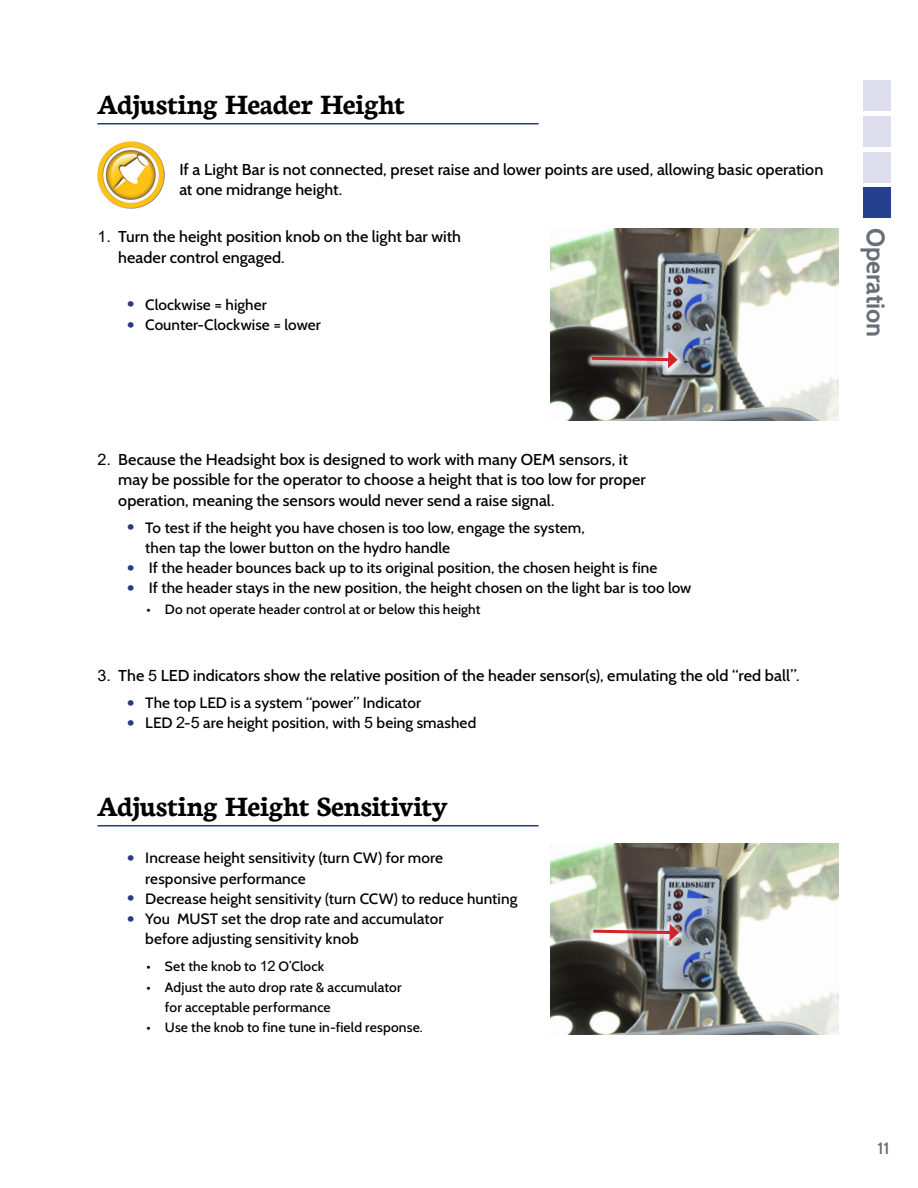
<style>
.page{position:relative;width:918px;height:1188px;background:#fff}
.page>*{position:absolute;margin:0;border:0;box-sizing:border-box;transform-origin:0 0}
.t1{font:700 30px "Neuton";color:#000}
.t2{font:700 25.5px "Cabin";letter-spacing:-.005em;color:#666e78}
.t3{font:500 16.5px "Cabin";color:#666e78}
.t4{font:500 15.75px/20.2px "Cabin";letter-spacing:.005em;color:#000}
.t5{font:500 15px/20.2px "Cabin";letter-spacing:.005em;color:#000}
.t6{font:500 13.5px/20.2px "Cabin";letter-spacing:.01em;color:#000}
.s1{font-family:"Arial";font-weight:400}
.s2{font-size:25.5px;color:#29387f}
.s3{font-family:"Arial";font-weight:400;font-size:15.75px}
.s4{font-family:"Arial";font-weight:400;font-size:14.25px}
</style>
<div class="page">
<hr style="left:98px;top:123px;width:440px;height:1px;background:#29387f">
<hr style="left:98px;top:825px;width:440px;height:1px;background:#29387f">
<img style="left:98px;top:141px;width:67px;height:67px">
<img style="left:551px;top:229px;width:287px;height:192px">
<svg style="left:582px;top:311px;width:105px;height:98px;background:#6c6764"></svg>
<img style="left:551px;top:843px;width:287px;height:192px">
<img style="left:584px;top:884px;width:104px;height:97px">
<div style="left:863px;top:152px;width:27px;height:31px;background:#dedeef"></div>
<div style="left:863px;top:116px;width:27px;height:31px;background:#dedeef"></div>
<div style="left:863px;top:80px;width:27px;height:31px;background:#dedeef"></div>
<div style="left:863px;top:187px;width:27px;height:31px;background:#25408f"></div>
<h1 class="t1" style="left:98px;top:85px;width:309px">Adjusting Header Height</h1>
<p class="t4" style="left:179px;top:159px;width:646px">If a Light Bar is not connected, preset raise and lower points are used, allowing basic operation at one midrange height.</p>
<p class="t4" style="left:118px;top:227px;width:344px;text-indent:-21px"><span class="s1">1.</span> Turn the height position knob on the light bar with header control engaged.</p>
<p class="t5" style="left:127px;top:294px;width:142px"><span class="s2">•</span> Clockwise = higher</p>
<p class="t5" style="left:127px;top:315px;width:196px"><span class="s2">•</span> Counter-Clockwise = lower</p>
<h2 class="t2" style="left:891px;top:228px;width:111px;rotate:90deg">Operation</h2>
<p class="t4" style="left:118px;top:449px;width:529px;text-indent:-21px"><span class="s1">2.</span> Because the Headsight box is designed to work with many OEM sensors, it may be possible for the operator to choose a height that is too low for proper operation, meaning the sensors would never send a raise signal.</p>
<p class="t5" style="left:145px;top:517px;width:441px;text-indent:-18px"><span class="s2">•</span> To test if the height you have chosen is too low, engage the system, then tap the lower button on the hydro handle</p>
<p class="t5" style="left:127px;top:558px;width:532px"><span class="s2">•</span> If the header bounces back up to its original position, the chosen height is fine</p>
<p class="t5" style="left:127px;top:578px;width:566px"><span class="s2">•</span> If the header stays in the new position, the height chosen on the light bar is too low</p>
<p class="t6" style="left:147px;top:599px;width:335px">• Do not operate header control at or below this height</p>
<p class="t4" style="left:98px;top:665px;width:703px"><span class="s1">3.</span> The <span class="s1">5</span> LED indicators show the relative position of the header sensor(s), emulating the old “red ball”.</p>
<p class="t5" style="left:127px;top:693px;width:296px"><span class="s2">•</span> The top LED is a system “power” Indicator</p>
<p class="t5" style="left:127px;top:713px;width:351px"><span class="s2">•</span> LED <span class="s3">2</span>-<span class="s3">5</span> are height position, with <span class="s3">5</span> being smashed</p>
<h1 class="t1" style="left:98px;top:787px;width:352px">Adjusting Height Sensitivity</h1>
<p class="t5" style="left:145px;top:848px;width:299px;text-indent:-18px"><span class="s2">•</span> Increase height sensitivity (turn CW) for more responsive performance</p>
<p class="t5" style="left:127px;top:888px;width:392px"><span class="s2">•</span> Decrease height sensitivity (turn CCW) to reduce hunting</p>
<p class="t5" style="left:145px;top:909px;width:300px;text-indent:-18px"><span class="s2">•</span> You MUST set the drop rate and accumulator before adjusting sensitivity knob</p>
<p class="t6" style="left:147px;top:956px;width:179px">• Set the knob to <span class="s4">12</span> O’Clock</p>
<p class="t6" style="left:165px;top:977px;width:238px;text-indent:-18px">• Adjust the auto drop rate &amp; accumulator for acceptable performance</p>
<p class="t6" style="left:146px;top:1017px;width:278px">• Use the knob to fine tune in-field response.</p>
<p class="t3" style="left:877px;top:1138px;width:14px">11</p>
</div>
